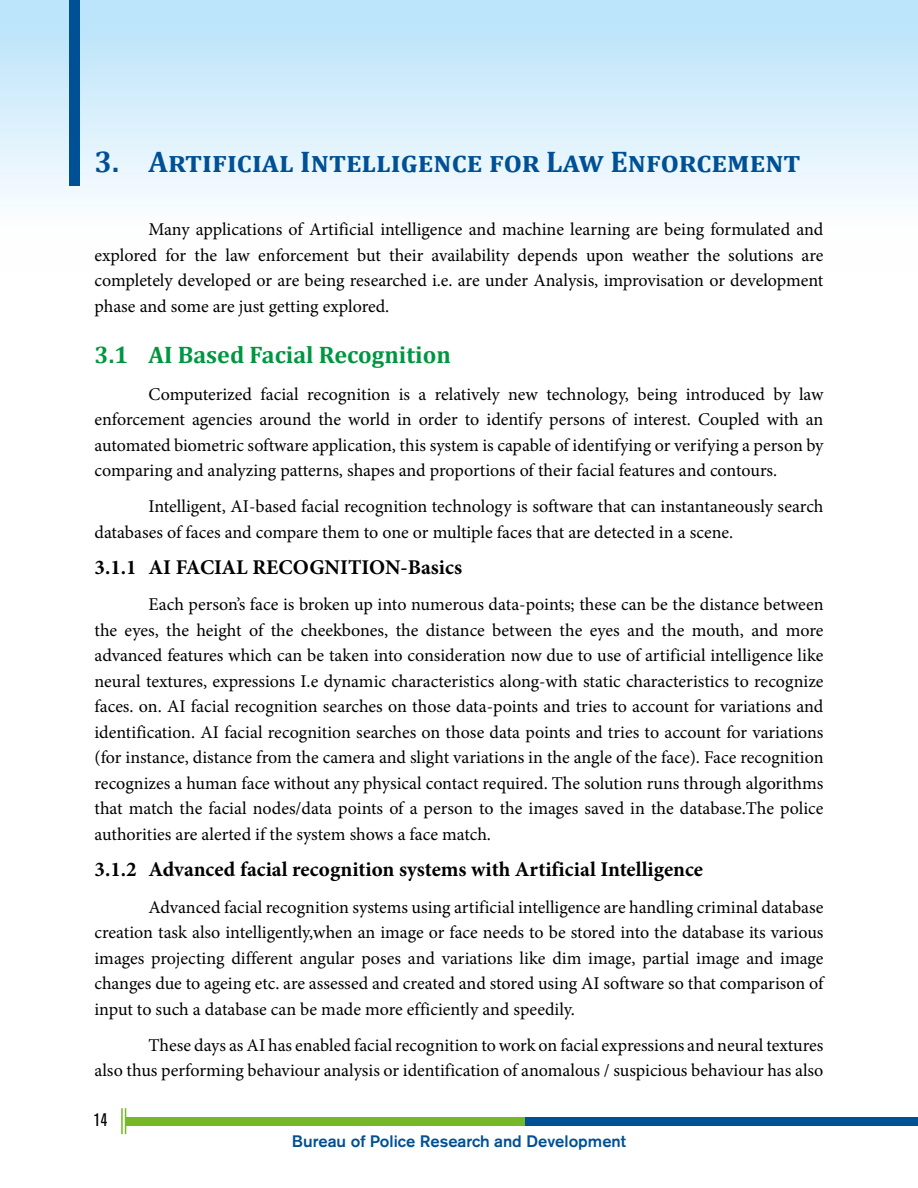
<style>
.page{position:relative;width:918px;height:1188px;background:#fff}
.page>*{position:absolute;margin:0;border:0;box-sizing:border-box;transform-origin:0 0}
.t1{font:700 30px "Cambria";color:#005095}
.t2{font:700 24px "Cambria";color:#009641}
.t3{font:700 21px "Minion Pro";color:#000}
.t4{font:18px/25.5px "Minion Pro";color:#000;text-align:justify}
.t5{font:condensed 18px "Akzidenz Grotesk BE";color:#000}
.t6{font:500 16.5px "Akzidenz Grotesk BE";color:#005095}
</style>
<div class="page">
<div style="left:0;top:0;width:918px;height:271px;background:linear-gradient(to bottom,#b7e2f9,#fff)"></div>
<div style="left:126px;top:1117px;width:792px;height:9px;background:#005095"></div>
<div style="left:126px;top:1117px;width:399px;height:9px;background:#76b82a"></div>
<svg style="left:125px;top:1108px;width:1px;height:26px"></svg>
<hr style="left:121px;top:1108px;width:2px;height:26px;background:#76b82a">
<div style="left:69px;top:0;width:11px;height:186px;background:#005095"></div>
<h1 class="t1" style="left:94px;top:140px;width:708px">3. Artificial Intelligence for Law Enforcement</h1>
<p class="t4" style="left:94px;top:217px;width:730px;text-indent:54px">Many applications of Artificial intelligence and machine learning are being formulated and explored for the law enforcement but their availability depends upon weather the solutions are completely developed or are being researched i.e. are under Analysis, improvisation or development phase and some are just getting explored.</p>
<h2 class="t2" style="left:94px;top:338px;width:358px">3.1 AI Based Facial Recognition</h2>
<p class="t4" style="left:94px;top:381px;width:731px;text-indent:54px">Computerized facial recognition is a relatively new technology, being introduced by law enforcement agencies around the world in order to identify persons of interest. Coupled with an automated biometric software application, this system is capable of identifying or verifying a person by comparing and analyzing patterns, shapes and proportions of their facial features and contours.</p>
<p class="t4" style="left:94px;top:494px;width:730px;text-indent:54px">Intelligent, AI-based facial recognition technology is software that can instantaneously search databases of faces and compare them to one or multiple faces that are detected in a scene.</p>
<p class="t3" style="left:94px;top:553px;width:369px">3.1.1 AI FACIAL RECOGNITION-Basics</p>
<p class="t4" style="left:94px;top:592px;width:731px;text-indent:54px">Each person’s face is broken up into numerous data-points; these can be the distance between the eyes, the height of the cheekbones, the distance between the eyes and the mouth, and more advanced features which can be taken into consideration now due to use of artificial intelligence like neural textures, expressions I.e dynamic characteristics along-with static characteristics to recognize faces. on. AI facial recognition searches on those data-points and tries to account for variations and identification. AI facial recognition searches on those data points and tries to account for variations (for instance, distance from the camera and slight variations in the angle of the face). Face recognition recognizes a human face without any physical contact required. The solution runs through algorithms that match the facial nodes/data points of a person to the images saved in the database.The police authorities are alerted if the system shows a face match.</p>
<p class="t3" style="left:94px;top:855px;width:610px">3.1.2 Advanced facial recognition systems with Artificial Intelligence</p>
<p class="t4" style="left:94px;top:894px;width:731px;text-indent:54px">Advanced facial recognition systems using artificial intelligence are handling criminal database creation task also intelligently,when an image or face needs to be stored into the database its various images projecting different angular poses and variations like dim image, partial image and image changes due to ageing etc. are assessed and created and stored using AI software so that comparison of input to such a database can be made more efficiently and speedily.</p>
<p class="t4" style="left:94px;top:1032px;width:731px;text-align:right">These days as AI has enabled facial recognition to work on facial expressions and neural textures<br>also thus performing behaviour analysis or identification of anomalous / suspicious behaviour has also</p>
<p class="t5" style="left:94px;top:1110px;width:15px">14</p>
<p class="t6" style="left:292px;top:1131px;width:336px">Bureau of Police Research and Development</p>
</div>
